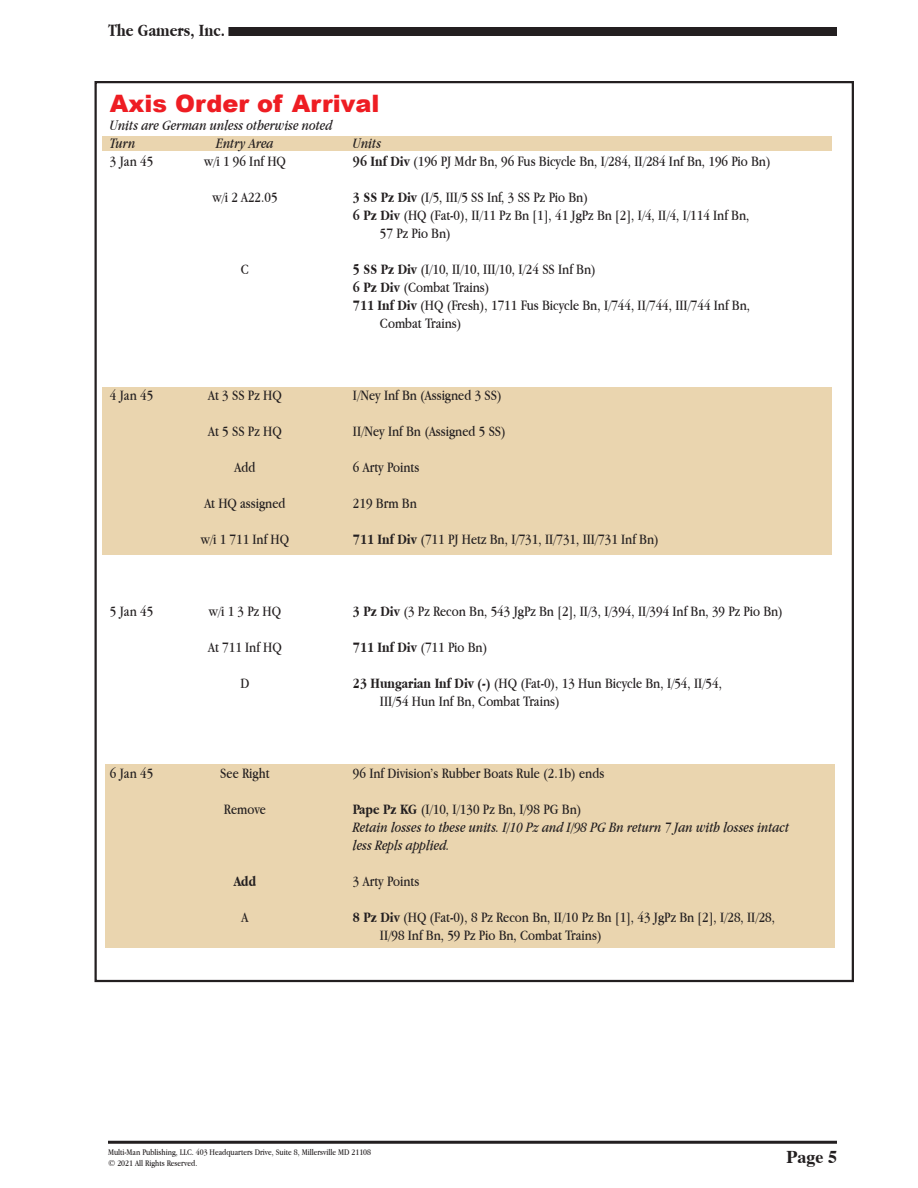
<style>
.page{position:relative;width:918px;height:1188px;background:#fff}
.page>*{position:absolute;margin:0;border:0;box-sizing:border-box;transform-origin:0 0}
.t1{font:900 24px "Arial";color:#ee1d23}
.t2{font:700 18px "Apple Garamond";color:#231f20}
.t3{font:700 18px "Times";color:#231f20}
.t4{font:15px/18px "Apple Garamond";color:#231f20}
.t5{font:italic 15px/18px "Apple Garamond";color:#231f20}
.t6{font:700 15px "Apple Garamond";color:#231f20}
.t7{font:9px/10.8px "Apple Garamond";color:#231f20}
.s1{font-weight:700}
.s2{font-weight:700;font-style:normal}
.s3{font-style:normal}
</style>
<div class="page">
<div style="left:103px;top:137px;width:729px;height:14px;background:#ead5af"></div>
<div style="left:103px;top:387px;width:729px;height:168px;background:#ead5af"></div>
<div style="left:106px;top:764px;width:729px;height:184px;background:#ead5af"></div>
<div style="left:228px;top:27px;width:609px;height:9px;background:#231f20"></div>
<hr style="left:108px;top:1141px;width:729px;height:3px;background:#231f20">
<p class="t2" style="left:108px;top:20px;width:119px">The Gamers, Inc.</p>
<h1 class="t1" style="left:110px;top:86px;width:271px">Axis Order of Arrival</h1>
<p class="t5" style="left:110px;top:116px;width:224px">Units are German unless otherwise noted<br>Turn</p>
<p class="t5" style="left:216px;top:134px;width:59px">Entry Area</p>
<p class="t5" style="left:353px;top:134px;width:30px">Units</p>
<p class="t4" style="left:110px;top:152px;width:45px">3 Jan 45</p>
<p class="t4" style="left:204px;top:152px;width:83px">w/i 1 96 Inf HQ</p>
<p class="t4" style="left:353px;top:152px;width:419px"><span class="s1">96 Inf Div</span> (196 PJ Mdr Bn, 96 Fus Bicycle Bn, I/284, II/284 Inf Bn, 196 Pio Bn)</p>
<p class="t4" style="left:212px;top:188px;width:67px">w/i 2 A22.05</p>
<p class="t4" style="left:353px;top:188px;width:237px"><span class="s1">3 SS Pz Div</span> (I/5, III/5 SS Inf, 3 SS Pz Pio Bn)</p>
<p class="t4" style="left:353px;top:206px;width:398px"><span class="s1">6 Pz Div</span> (HQ (Fat-0), II/11 Pz Bn [1], 41 JgPz Bn [2], I/4, II/4, I/114 Inf Bn,</p>
<p class="t4" style="left:380px;top:224px;width:72px">57 Pz Pio Bn)</p>
<p class="t4" style="left:241px;top:260px;width:10px">C</p>
<p class="t4" style="left:353px;top:260px;width:244px"><span class="s1">5 SS Pz Div</span> (I/10, II/10, III/10, I/24 SS Inf Bn)</p>
<p class="t4" style="left:353px;top:278px;width:138px"><span class="s1">6 Pz Div</span> (Combat Trains)</p>
<p class="t4" style="left:353px;top:296px;width:399px"><span class="s1">711 Inf Div</span> (HQ (Fresh), 1711 Fus Bicycle Bn, I/744, II/744, III/744 Inf Bn,</p>
<p class="t4" style="left:380px;top:314px;width:83px">Combat Trains)</p>
<p class="t4" style="left:110px;top:386px;width:45px">4 Jan 45</p>
<p class="t4" style="left:208px;top:386px;width:75px">At 3 SS Pz HQ</p>
<p class="t4" style="left:353px;top:386px;width:150px">I/Ney Inf Bn (Assigned 3 SS)</p>
<p class="t4" style="left:208px;top:422px;width:75px">At 5 SS Pz HQ</p>
<p class="t4" style="left:353px;top:422px;width:154px">II/Ney Inf Bn (Assigned 5 SS)</p>
<p class="t4" style="left:234px;top:458px;width:22px">Add</p>
<p class="t4" style="left:353px;top:458px;width:68px">6 Arty Points</p>
<p class="t4" style="left:204px;top:494px;width:83px">At HQ assigned</p>
<p class="t4" style="left:353px;top:494px;width:65px">219 Brm Bn</p>
<p class="t4" style="left:201px;top:530px;width:90px">w/i 1 711 Inf HQ</p>
<p class="t4" style="left:353px;top:530px;width:307px"><span class="s1">711 Inf Div</span> (711 PJ Hetz Bn, I/731, II/731, III/731 Inf Bn)</p>
<p class="t4" style="left:110px;top:602px;width:45px">5 Jan 45</p>
<p class="t4" style="left:209px;top:602px;width:74px">w/i 1 3 Pz HQ</p>
<p class="t4" style="left:353px;top:602px;width:431px"><span class="s1">3 Pz Div</span> (3 Pz Recon Bn, 543 JgPz Bn [2], II/3, I/394, II/394 Inf Bn, 39 Pz Pio Bn)</p>
<p class="t4" style="left:208px;top:638px;width:75px">At 711 Inf HQ</p>
<p class="t4" style="left:353px;top:638px;width:136px"><span class="s1">711 Inf Div</span> (711 Pio Bn)</p>
<p class="t4" style="left:241px;top:674px;width:10px">D</p>
<p class="t4" style="left:380px;top:674px;width:344px;text-indent:-27px"><span class="s1">23 Hungarian Inf Div (-)</span> (HQ (Fat-0), 13 Hun Bicycle Bn, I/54, II/54,<br>III/54 Hun Inf Bn, Combat Trains)</p>
<p class="t4" style="left:110px;top:764px;width:45px">6 Jan 45</p>
<p class="t4" style="left:220px;top:764px;width:51px">See Right</p>
<p class="t4" style="left:353px;top:764px;width:253px">96 Inf Division’s Rubber Boats Rule (2.1b) ends</p>
<p class="t4" style="left:224px;top:800px;width:44px">Remove</p>
<p class="t5" style="left:353px;top:800px;width:438px"><span class="s2">Pape Pz KG</span> <span class="s3">(I/10, I/130 Pz Bn, I/98 PG Bn)<br></span>Retain losses to these units. I/10 Pz and I/98 PG Bn return 7 Jan with losses intact less Repls applied.</p>
<p class="t6" style="left:234px;top:873px;width:24px">Add</p>
<p class="t4" style="left:353px;top:872px;width:68px">3 Arty Points</p>
<p class="t4" style="left:242px;top:908px;width:8px">A</p>
<p class="t4" style="left:380px;top:908px;width:397px;text-indent:-27px"><span class="s1">8 Pz Div</span> (HQ (Fat-0), 8 Pz Recon Bn, II/10 Pz Bn [1], 43 JgPz Bn [2], I/28, II/28,<br>II/98 Inf Bn, 59 Pz Pio Bn, Combat Trains)</p>
<p class="t7" style="left:108px;top:1147px;width:265px">Multi-Man Publishing, LLC. 403 Headquarters Drive, Suite 8, Millersville MD 21108 © 2021 All Rights Reserved.</p>
<p class="t3" style="left:787px;top:1139px;width:52px">Page 5</p>
</div>
